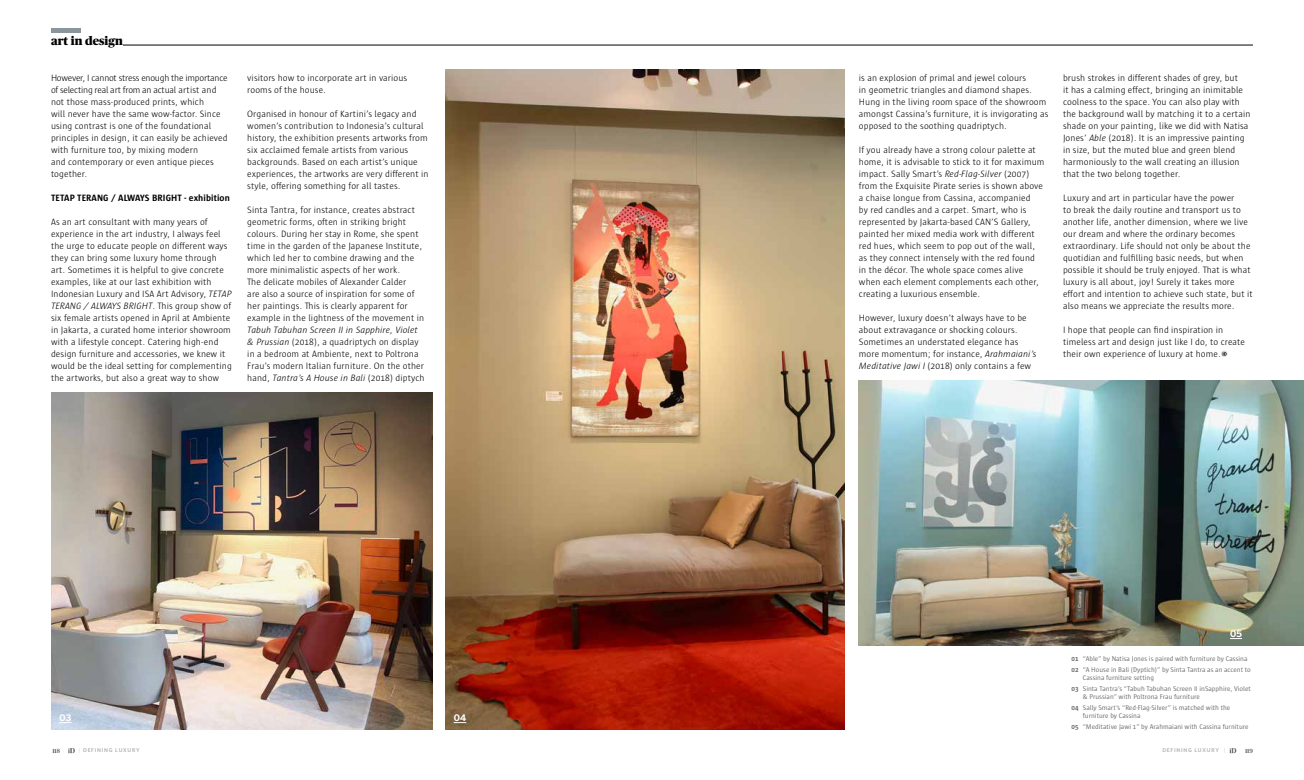
<style>
.page{position:relative;width:1304px;height:780px;background:#fff}
.page>*{position:absolute;margin:0;border:0;box-sizing:border-box;transform-origin:0 0}
.t1{font:900 12px "Publico Headline";color:#000}
.t2{font:300 9.4px/12px "Sun";letter-spacing:.01em;color:#000}
.t3{font:700 9.4px "Sun";letter-spacing:.01em;color:#000}
.t4{font:700 9px "Benton Sans";color:#fff}
.t5{font:7px/10.8px "Sun";color:#706f6f}
.t6{font:500 6px "Publico Headline";color:#575756}
.t7{font:600 5.5px "Whitney";letter-spacing:.14em;color:#b3b2b2}
.s1{font-style:italic}
.s2{font-weight:700}
.s3{font-weight:300}
</style>
<div class="page">
<svg style="left:1229px;top:748px;width:7px;height:5px"></svg>
<svg style="left:68px;top:748px;width:7px;height:5px"></svg>
<svg style="left:1221px;top:350px;width:6px;height:7px"></svg>
<svg style="left:1222px;top:352px;width:5px;height:3px"></svg>
<img style="left:51px;top:393px;width:381px;height:336px">
<img style="left:445px;top:69px;width:400px;height:660px">
<img style="left:859px;top:381px;width:445px;height:264px">
<svg style="left:60px;top:722px;width:12px;height:1px"></svg>
<svg style="left:454px;top:722px;width:12px;height:1px"></svg>
<svg style="left:1230px;top:638px;width:12px;height:1px"></svg>
<hr style="left:123px;top:45px;width:1130px;height:1px;background:#000">
<hr style="left:51px;top:28px;width:30px;height:4px;background:#8b959c">
<p class="t1" style="left:51px;top:32px;width:73px">art in design</p>
<p class="t2" style="left:51px;top:72px;width:178px">However, I cannot stress enough the importance of selecting real art from an actual artist and not those mass-produced prints, which<br>will never have the same wow-factor. Since using contrast is one of the foundational principles in design, it can easily be achieved with furniture too, by mixing modern<br>and contemporary or even antique pieces together.</p>
<p class="t3" style="left:51px;top:192px;width:180px">TETAP TERANG / ALWAYS BRIGHT - exhibition</p>
<p class="t2" style="left:51px;top:216px;width:182px">As an art consultant with many years of experience in the art industry, I always feel the urge to educate people on different ways they can bring some luxury home through art. Sometimes it is helpful to give concrete examples, like at our last exhibition with Indonesian Luxury and ISA Art Advisory, <span class="s1">TETAP TERANG / ALWAYS BRIGHT</span>. This group show of six female artists opened in April at Ambiente in Jakarta, a curated home interior showroom with a lifestyle concept. Catering high-end design furniture and accessories, we knew it would be the ideal setting for complementing the artworks, but also a great way to show</p>
<p class="t2" style="left:247px;top:72px;width:161px">visitors how to incorporate art in various rooms of the house.</p>
<p class="t2" style="left:247px;top:108px;width:183px">Organised in honour of Kartini’s legacy and women’s contribution to Indonesia’s cultural history, the exhibition presents artworks from six acclaimed female artists from various backgrounds. Based on each artist’s unique experiences, the artworks are very different in style, offering something for all tastes.</p>
<p class="t2" style="left:247px;top:204px;width:178px">Sinta Tantra, for instance, creates abstract geometric forms, often in striking bright colours. During her stay in Rome, she spent time in the garden of the Japanese Institute, which led her to combine drawing and the more minimalistic aspects of her work.<br>The delicate mobiles of Alexander Calder<br>are also a source of inspiration for some of her paintings. This is clearly apparent for example in the lightness of the movement in</p>
<p class="t2" style="left:247px;top:324px;width:179px"><span class="s1">Tabuh Tabuhan Screen II in Sapphire, Violet &amp; Prussian</span> (2018), a quadriptych on display in a bedroom at Ambiente, next to Poltrona Frau’s modern Italian furniture. On the other hand, <span class="s1">Tantra’s A House in Bali</span> (2018) diptych</p>
<p class="t4" style="left:60px;top:712px;width:14px">03</p>
<p class="t4" style="left:454px;top:712px;width:14px">04</p>
<p class="t2" style="left:859px;top:72px;width:191px">is an explosion of primal and jewel colours<br>in geometric triangles and diamond shapes.<br>Hung in the living room space of the showroom amongst Cassina’s furniture, it is invigorating as opposed to the soothing quadriptych.</p>
<p class="t2" style="left:859px;top:144px;width:187px">If you already have a strong colour palette at home, it is advisable to stick to it for maximum impact. Sally Smart’s <span class="s1">Red-Flag-Silver</span> (2007) from the Exquisite Pirate series is shown above a chaise longue from Cassina, accompanied<br>by red candles and a carpet. Smart, who is represented by Jakarta-based CAN’S Gallery, painted her mixed media work with different red hues, which seem to pop out of the wall, as they connect intensely with the red found in the décor. The whole space comes alive when each element complements each other, creating a luxurious ensemble.</p>
<p class="t2" style="left:859px;top:312px;width:179px">However, luxury doesn’t always have to be about extravagance or shocking colours.<br>Sometimes an understated elegance has more momentum; for instance, <span class="s1">Arahmaiani’s Meditative Jawi I</span> (2018) only contains a few</p>
<p class="t2" style="left:1063px;top:72px;width:189px">brush strokes in different shades of grey, but<br>it has a calming effect, bringing an inimitable coolness to the space. You can also play with the background wall by matching it to a certain shade on your painting, like we did with Natisa Jones’ <span class="s1">Able</span> (2018). It is an impressive painting in size, but the muted blue and green blend harmoniously to the wall creating an illusion that the two belong together.</p>
<p class="t2" style="left:1063px;top:192px;width:191px">Luxury and art in particular have the power<br>to break the daily routine and transport us to another life, another dimension, where we live our dream and where the ordinary becomes extraordinary. Life should not only be about the quotidian and fulfilling basic needs, but when possible it should be truly enjoyed. That is what luxury is all about, joy! Surely it takes more effort and intention to achieve such state, but it also means we appreciate the results more.</p>
<p class="t2" style="left:1063px;top:324px;width:184px">I hope that people can find inspiration in timeless art and design just like I do, to create their own experience of luxury at home.</p>
<p class="t4" style="left:1230px;top:628px;width:13px">05</p>
<p class="t5" style="left:1071px;top:653px;width:181px"><span class="s2">01</span> “Able” by Natisa Jones is paired with furniture by Cassina<br><span class="s2">02</span> “A House in Bali (Dyptich)” by Sinta Tantra as an accent to</p>
<p class="t5" style="left:1071px;top:672px;width:181px;text-indent:11px">Cassina furniture setting<br><span class="s2">03</span> Sinta Tantra’s “Tabuh Tabuhan Screen II inSapphire, Violet</p>
<p class="t5" style="left:1071px;top:691px;width:160px;text-indent:11px">&amp; Prussian” with Poltrona Frau furniture<br><span class="s2">04</span> Sally Smart’s “Red-Flag-Silver” is matched with the</p>
<p class="t5" style="left:1071px;top:710px;width:179px;text-indent:11px">furniture by Cassina<br><span class="s2">05</span> “Meditative Jawi 1” by Arahmaiani with Cassina furniture</p>
<p class="t6" style="left:52px;top:746px;width:9px">118</p>
<p class="t7" style="left:79px;top:746px;width:62px"><span class="s3">|</span> DEFINING LUXURY</p>
<p class="t7" style="left:1162px;top:746px;width:64px">DEFINING LUXURY <span class="s3">|</span></p>
<p class="t6" style="left:1245px;top:746px;width:9px">119</p>
</div>
